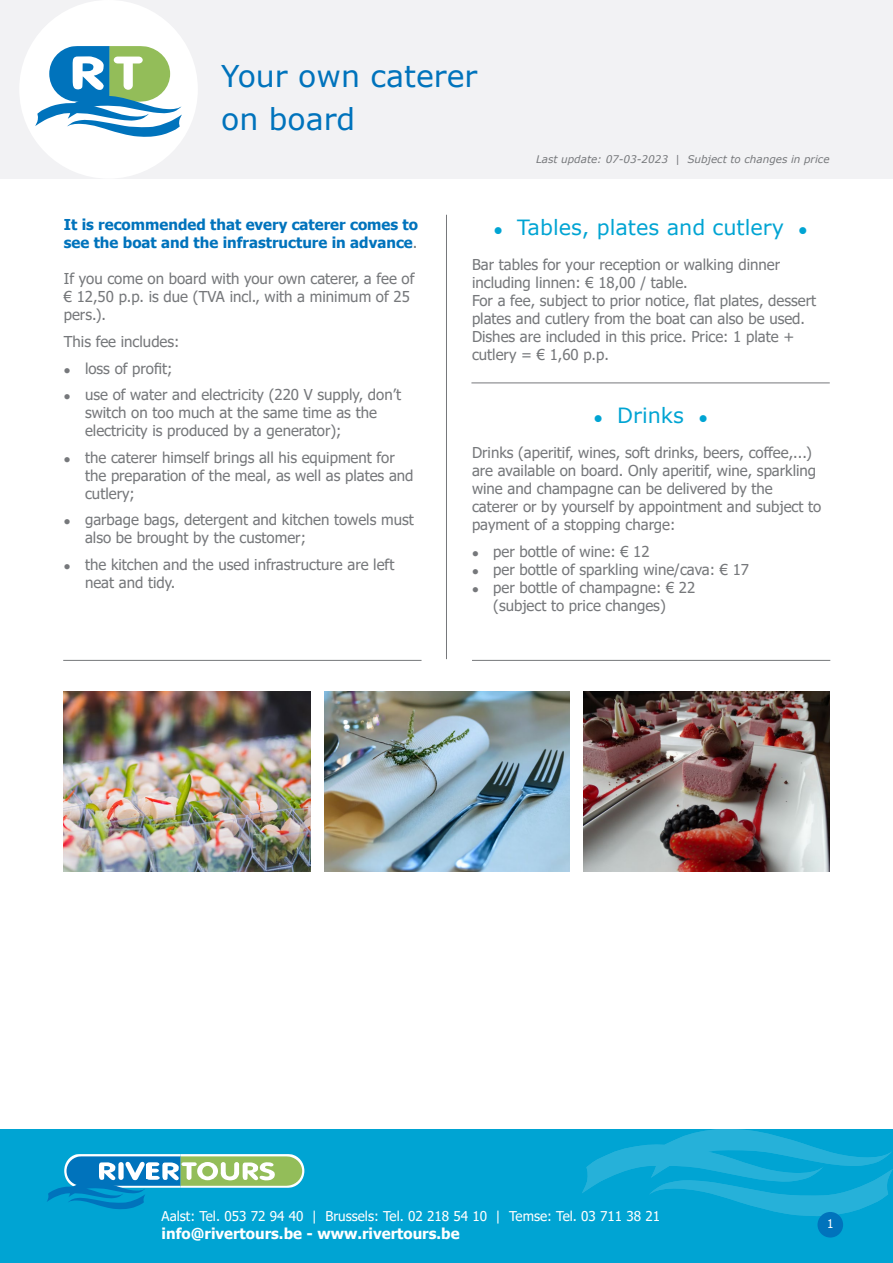
<style>
.page{position:relative;width:893px;height:1263px;background:#fff}
.page>*{position:absolute;margin:0;border:0;box-sizing:border-box;transform-origin:0 0}
.t1{font:30px "Verdana";color:#0073bc}
.t2{font:21px "Verdana";color:#00a4d3}
.t3{font:15px/18px "Tahoma";color:#76787b}
.t4{font:700 15px/18px "Tahoma";color:#0073bc}
.t5{font:700 15px "Tahoma";color:#fff}
.t6{font:13.5px "Tahoma";color:#fff}
.t7{font:12px "Tahoma";color:#fff}
.t8{font:italic 10.5px "Verdana";color:#76787b}
.s1{font-weight:400;color:#76787b}
</style>
<div class="page">
<div style="left:0;top:0;width:893px;height:179px;background:#f2f2f4"></div>
<div style="left:0;top:1129px;width:893px;height:134px;background:#00a4d3"></div>
<svg style="left:47px;top:1154px;width:257px;height:55px"></svg>
<svg style="left:582px;top:1129px;width:310px;height:87px"></svg>
<div style="left:817px;top:1212px;width:26px;height:25px;background:#0073bc;border-radius:50%"></div>
<div style="left:19px;top:0;width:179px;height:179px;background:#fff;border-radius:50%"></div>
<svg style="left:35px;top:46px;width:147px;height:91px"></svg>
<img style="left:64px;top:691px;width:246px;height:180px">
<img style="left:324px;top:691px;width:245px;height:180px">
<img style="left:583px;top:691px;width:246px;height:180px">
<hr style="left:472px;top:660px;width:358px;height:1px;background:#76787b">
<hr style="left:446px;top:215px;width:1px;height:444px;background:#76787b">
<hr style="left:63px;top:660px;width:358px;height:1px;background:#76787b">
<hr style="left:471px;top:383px;width:359px;height:1px;background:#76787b">
<p class="t1" style="left:221px;top:55px;width:258px">Your own caterer</p>
<p class="t1" style="left:221px;top:98px;width:136px">on board</p>
<p class="t8" style="left:536px;top:152px;width:295px">Last update: 07-03-2023 | Subject to changes in price</p>
<p class="t4" style="left:64px;top:217px;width:356px">It is recommended that every caterer comes to see the boat and the infrastructure in advance<span class="s1">.</span></p>
<p class="t3" style="left:64px;top:271px;width:352px">If you come on board with your own caterer, a fee of € 12,50 p.p. is due (TVA incl., with a minimum of 25 pers.).</p>
<p class="t3" style="left:64px;top:333px;width:117px">This fee includes:</p>
<p class="t3" style="left:64px;top:360px;width:110px">● loss of profit;</p>
<p class="t3" style="left:85px;top:386px;width:318px;text-indent:-21px">● use of water and electricity (220 V supply, don’t switch on too much at the same time as the electricity is produced by a generator);</p>
<p class="t3" style="left:85px;top:449px;width:330px;text-indent:-21px">● the caterer himself brings all his equipment for the preparation of the meal, as well as plates and cutlery;</p>
<p class="t3" style="left:85px;top:511px;width:330px;text-indent:-21px">● garbage bags, detergent and kitchen towels must also be brought by the customer;</p>
<p class="t3" style="left:85px;top:556px;width:311px;text-indent:-21px">● the kitchen and the used infrastructure are left neat and tidy.</p>
<p class="t2" style="left:494px;top:213px;width:313px">● Tables, plates and cutlery ●</p>
<p class="t3" style="left:472px;top:256px;width:346px">Bar tables for your reception or walking dinner including linnen: € 18,00 / table.<br>For a fee, subject to prior notice, flat plates, dessert plates and cutlery from the boat can also be used.<br>Dishes are included in this price. Price: 1 plate + cutlery = € 1,60 p.p.</p>
<p class="t2" style="left:594px;top:401px;width:113px">● Drinks ●</p>
<p class="t3" style="left:472px;top:444px;width:351px">Drinks (aperitif, wines, soft drinks, beers, coffee,...) are available on board. Only aperitif, wine, sparkling wine and champagne can be delivered by the caterer or by yourself by appointment and subject to payment of a stopping charge:</p>
<p class="t3" style="left:472px;top:543px;width:179px">● per bottle of wine: € 12</p>
<p class="t3" style="left:472px;top:561px;width:279px">● per bottle of sparkling wine/cava: € 17</p>
<p class="t3" style="left:472px;top:579px;width:225px;text-align:center">● per bottle of champagne: € 22 (subject to price changes)</p>
<p class="t6" style="left:162px;top:1207px;width:500px">Aalst: Tel. 053 72 94 40 | Brussels: Tel. 02 218 54 10 | Temse: Tel. 03 711 38 21</p>
<p class="t5" style="left:162px;top:1223px;width:300px">info@rivertours.be - www.rivertours.be</p>
<p class="t7" style="left:827px;top:1215px;width:8px">1</p>
</div>
